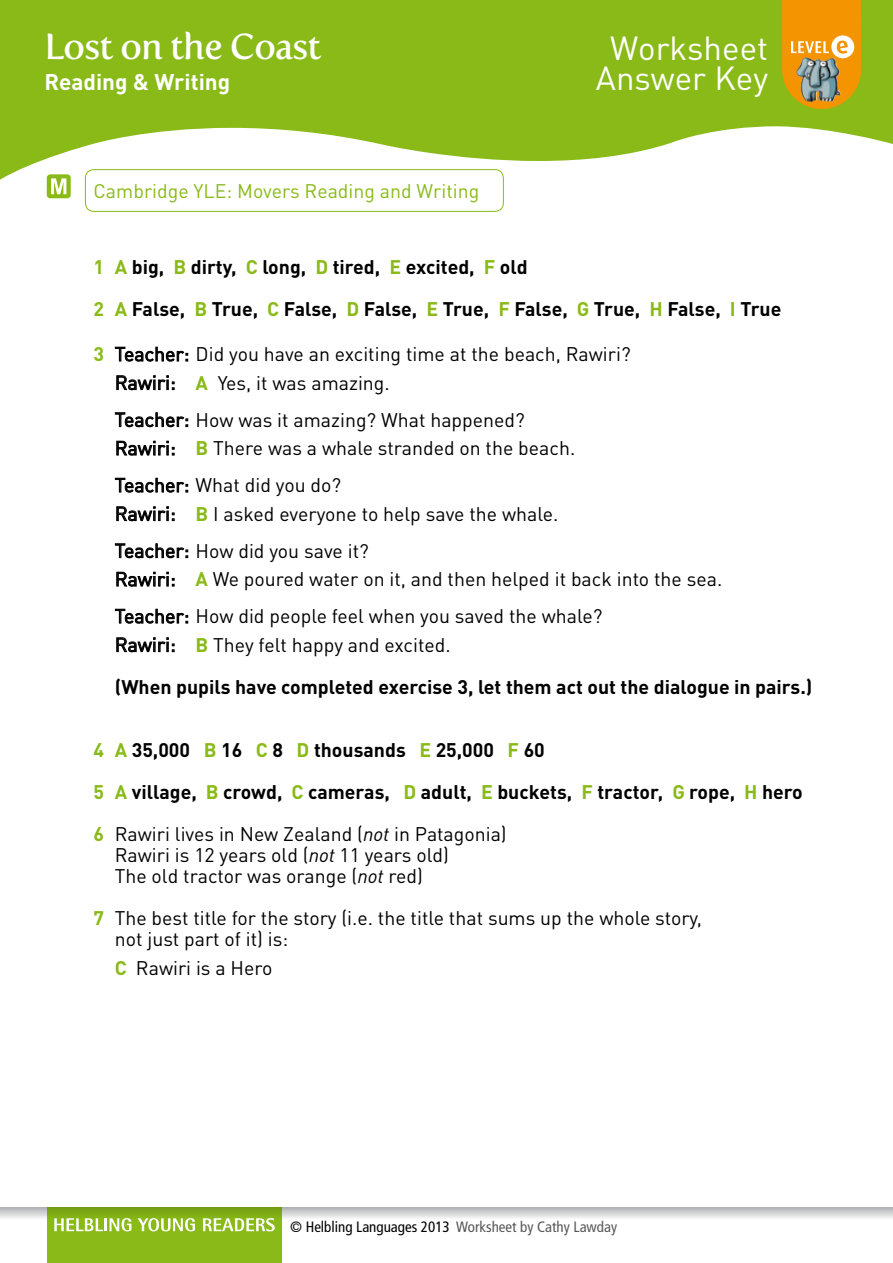
<style>
.page{position:relative;width:893px;height:1263px;background:#fff}
.page>*{position:absolute;margin:0;border:0;box-sizing:border-box;transform-origin:0 0}
.t1{font:36px "Fertigo Pro";letter-spacing:-.02em;color:#fff}
.t2{font:33px/30px "DINOT";color:#fff;text-align:center}
.t3{font:700 22.5px "DINOT";color:#fff}
.t4{font:19.5px/28.5px "DINOT";color:#000}
.t5{font:700 19.5px/42px "DINOT";color:#000}
.t6{font:19.5px "DINOT";color:#89ba17}
.t7{font:condensed 15px "Frutiger";color:#000}
.s1{color:#89ba17}
.s2{font-weight:700;color:#89ba17}
.s3{font-weight:400}
.s4{font-weight:400;font-style:italic}
.s5{font-style:italic}
.s6{color:#58585a}
</style>
<div class="page">
<svg style="left:0;top:0;width:893px;height:180px;fill:#89ba17"></svg>
<svg style="left:782px;top:0;width:79px;height:109px;background:#e9a016"></svg>
<img style="left:796px;top:57px;width:45px;height:45px">
<div style="left:47px;top:174px;width:24px;height:24px;background:#89ba17;border-radius:3px"></div>
<svg style="left:51px;top:178px;width:15px;height:16px"></svg>
<svg style="left:115px;top:346px;width:73px;height:16px"></svg>
<svg style="left:116px;top:375px;width:58px;height:16px"></svg>
<svg style="left:115px;top:412px;width:73px;height:15px"></svg>
<svg style="left:116px;top:440px;width:58px;height:16px"></svg>
<svg style="left:115px;top:477px;width:73px;height:16px"></svg>
<svg style="left:116px;top:506px;width:58px;height:16px"></svg>
<svg style="left:115px;top:543px;width:73px;height:15px"></svg>
<svg style="left:116px;top:571px;width:58px;height:16px"></svg>
<svg style="left:115px;top:608px;width:73px;height:16px"></svg>
<svg style="left:116px;top:637px;width:58px;height:16px"></svg>
<div style="left:47px;top:1208px;width:234px;height:55px;background:#89ba17"></div>
<svg style="left:0;top:1208px;width:893px;height:29px"></svg>
<svg style="left:203px;top:1218px;width:72px;height:13px"></svg>
<div style="left:85px;top:169px;width:419px;height:43px;border:1px solid #89ba17;border-radius:9px"></div>
<h1 class="t1" style="left:44px;top:25px;width:279px">Lost on the Coast</h1>
<p class="t3" style="left:44px;top:67px;width:187px">Reading &amp; Writing</p>
<p class="t6" style="left:94px;top:178px;width:387px">Cambridge YLE: Movers Reading and Writing</p>
<h2 class="t2" style="left:596px;top:32px;width:174px">Worksheet<br>Answer Key</h2>
<p class="t5" style="left:94px;top:245px;width:689px"><span class="s1">1 A</span> big, <span class="s1">B</span> dirty, <span class="s1">C</span> long, <span class="s1">D</span> tired, <span class="s1">E</span> excited, <span class="s1">F</span> old<br><span class="s1">2 A</span> False, <span class="s1">B</span> True, <span class="s1">C</span> False, <span class="s1">D</span> False, <span class="s1">E</span> True, <span class="s1">F</span> False, <span class="s1">G</span> True, <span class="s1">H</span> False, <span class="s1">I</span> True</p>
<p class="t4" style="left:115px;top:339px;width:517px;text-indent:-21px"><span class="s2">3</span> Teacher: Did you have an exciting time at the beach, Rawiri?<br>Rawiri: <span class="s2">A</span> Yes, it was amazing.</p>
<p class="t4" style="left:115px;top:404px;width:462px">Teacher: How was it amazing? What happened?<br>Rawiri: <span class="s2">B</span> There was a whale stranded on the beach.</p>
<p class="t4" style="left:115px;top:470px;width:445px">Teacher: What did you do?<br>Rawiri: <span class="s2">B</span> I asked everyone to help save the whale.</p>
<p class="t4" style="left:115px;top:535px;width:609px">Teacher: How did you save it?<br>Rawiri: <span class="s2">A</span> We poured water on it, and then helped it back into the sea.</p>
<p class="t4" style="left:115px;top:601px;width:489px">Teacher: How did people feel when you saved the whale?<br>Rawiri: <span class="s2">B</span> They felt happy and excited.</p>
<p class="t5" style="left:115px;top:665px;width:699px">(When pupils have completed exercise 3, let them act out the dialogue in pairs.)</p>
<p class="t5" style="left:94px;top:728px;width:711px"><span class="s1">4 A</span> 35,000 <span class="s1">B</span> 16 <span class="s1">C</span> 8 <span class="s1">D</span> thousands <span class="s1">E</span> 25,000 <span class="s1">F</span> 60<br><span class="s1">5 A</span> village, <span class="s1">B</span> crowd, <span class="s1">C</span> cameras, <span class="s1">D</span> adult, <span class="s1">E</span> buckets, <span class="s1">F</span> tractor, <span class="s1">G</span> rope, <span class="s1">H</span> hero<br><span class="s1">6</span> <span class="s3">Rawiri lives in New Zealand (</span><span class="s4">not</span> <span class="s3">in Patagonia)</span></p>
<p class="t4" style="left:115px;top:843px;width:336px;line-height:21px">Rawiri is 12 years old (<span class="s5">not</span> 11 years old)<br>The old tractor was orange (<span class="s5">not</span> red)</p>
<p class="t4" style="left:115px;top:906px;width:589px;line-height:21px;text-indent:-21px"><span class="s2">7</span> The best title for the story (i.e. the title that sums up the whole story, not just part of it) is:</p>
<p class="t4" style="left:115px;top:953px;width:159px"><span class="s2">C</span> Rawiri is a Hero</p>
<p class="t7" style="left:290px;top:1218px;width:329px">© Helbling Languages 2013 <span class="s6">Worksheet by Cathy Lawday</span></p>
</div>
